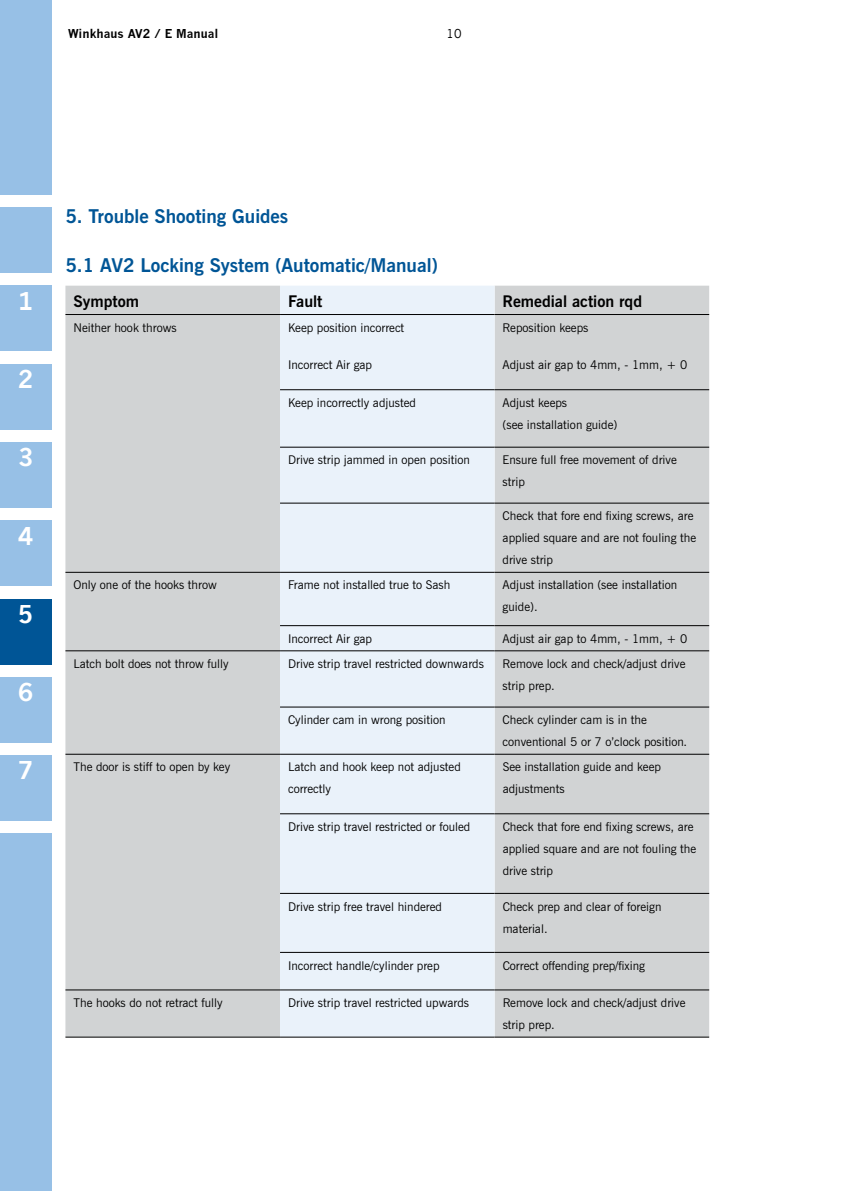
<style>
.page{position:relative;width:842px;height:1191px;background:#fff}
.page>*{position:absolute;margin:0;border:0;box-sizing:border-box;transform-origin:0 0}
.t1{font:700 24px "News Gothic";color:#fff}
.t2{font:700 19px "News Gothic BT";color:#005596}
.t3{font:700 16px "News Gothic BT";color:#000}
.t4{font:12px/22px "News Gothic BT";color:#000}
.t5{font:700 12px "News Gothic";color:#000}
.t6{font:12px "News Gothic";color:#000}
</style>
<div class="page">
<div style="left:0;top:0;width:51px;height:194px;background:#97c0e6"></div>
<div style="left:0;top:207px;width:51px;height:66px;background:#97c0e6"></div>
<div style="left:0;top:286px;width:51px;height:65px;background:#97c0e6"></div>
<div style="left:0;top:364px;width:51px;height:65px;background:#97c0e6"></div>
<div style="left:0;top:442px;width:51px;height:65px;background:#97c0e6"></div>
<div style="left:0;top:520px;width:51px;height:66px;background:#97c0e6"></div>
<div style="left:0;top:599px;width:51px;height:65px;background:#005596"></div>
<div style="left:0;top:755px;width:51px;height:65px;background:#97c0e6"></div>
<div style="left:0;top:833px;width:51px;height:358px;background:#97c0e6"></div>
<div style="left:0;top:677px;width:51px;height:65px;background:#97c0e6"></div>
<div style="left:65px;top:286px;width:644px;height:750px;background:#d1d3d4"></div>
<div style="left:280px;top:286px;width:215px;height:750px;background:#eaf2fa"></div>
<hr style="left:65px;top:314px;width:215px;height:1px;background:#000">
<hr style="left:280px;top:314px;width:215px;height:1px;background:#000">
<hr style="left:495px;top:314px;width:214px;height:1px;background:#000">
<hr style="left:65px;top:572px;width:215px;height:1px;background:#000">
<hr style="left:65px;top:650px;width:215px;height:1px;background:#000">
<hr style="left:65px;top:754px;width:215px;height:1px;background:#000">
<hr style="left:65px;top:989px;width:215px;height:1px;background:#000">
<hr style="left:280px;top:989px;width:215px;height:1px;background:#000">
<hr style="left:495px;top:989px;width:214px;height:1px;background:#000">
<hr style="left:65px;top:1036px;width:215px;height:1px;background:#000">
<hr style="left:280px;top:1036px;width:215px;height:1px;background:#000">
<hr style="left:495px;top:1036px;width:214px;height:1px;background:#000">
<hr style="left:280px;top:389px;width:215px;height:1px;background:#000">
<hr style="left:495px;top:389px;width:214px;height:1px;background:#000">
<hr style="left:280px;top:447px;width:215px;height:1px;background:#000">
<hr style="left:495px;top:447px;width:214px;height:1px;background:#000">
<hr style="left:280px;top:503px;width:215px;height:1px;background:#000">
<hr style="left:495px;top:503px;width:214px;height:1px;background:#000">
<hr style="left:280px;top:572px;width:215px;height:1px;background:#000">
<hr style="left:495px;top:572px;width:214px;height:1px;background:#000">
<hr style="left:280px;top:625px;width:215px;height:1px;background:#000">
<hr style="left:495px;top:625px;width:214px;height:1px;background:#000">
<hr style="left:280px;top:650px;width:215px;height:1px;background:#000">
<hr style="left:495px;top:650px;width:214px;height:1px;background:#000">
<hr style="left:280px;top:706px;width:215px;height:1px;background:#000">
<hr style="left:495px;top:706px;width:214px;height:1px;background:#000">
<hr style="left:280px;top:754px;width:215px;height:1px;background:#000">
<hr style="left:495px;top:754px;width:214px;height:1px;background:#000">
<hr style="left:280px;top:813px;width:215px;height:1px;background:#000">
<hr style="left:495px;top:813px;width:214px;height:1px;background:#000">
<hr style="left:280px;top:893px;width:215px;height:1px;background:#000">
<hr style="left:495px;top:893px;width:214px;height:1px;background:#000">
<hr style="left:280px;top:952px;width:215px;height:1px;background:#000">
<hr style="left:495px;top:952px;width:214px;height:1px;background:#000">
<p class="t5" style="left:68px;top:26px;width:152px">Winkhaus AV2 / E Manual</p>
<p class="t6" style="left:447px;top:26px;width:16px">10</p>
<h1 class="t1" style="left:18px;top:286px;width:16px">1</h1>
<h1 class="t1" style="left:18px;top:364px;width:16px">2</h1>
<h1 class="t1" style="left:18px;top:443px;width:16px">3</h1>
<h1 class="t1" style="left:18px;top:521px;width:16px">4</h1>
<h1 class="t1" style="left:18px;top:599px;width:16px">5</h1>
<h1 class="t1" style="left:18px;top:677px;width:16px">6</h1>
<h1 class="t1" style="left:18px;top:756px;width:16px">7</h1>
<h2 class="t2" style="left:65px;top:204px;width:224px">5. Trouble Shooting Guides</h2>
<h2 class="t2" style="left:65px;top:253px;width:374px">5.1 AV2 Locking System (Automatic/Manual)</h2>
<h3 class="t3" style="left:73px;top:291px;width:67px">Symptom</h3>
<h3 class="t3" style="left:288px;top:291px;width:36px">Fault</h3>
<h3 class="t3" style="left:503px;top:291px;width:141px">Remedial action rqd</h3>
<p class="t4" style="left:73px;top:316px;width:105px">Neither hook throws</p>
<p class="t4" style="left:288px;top:316px;width:118px">Keep position incorrect</p>
<p class="t4" style="left:503px;top:316px;width:87px">Reposition keeps</p>
<p class="t4" style="left:288px;top:353px;width:86px">Incorrect Air gap</p>
<p class="t4" style="left:503px;top:353px;width:186px">Adjust air gap to 4mm, - 1mm, + 0</p>
<p class="t4" style="left:288px;top:391px;width:129px">Keep incorrectly adjusted</p>
<p class="t4" style="left:503px;top:391px;width:116px">Adjust keeps<br>(see installation guide)</p>
<p class="t4" style="left:288px;top:449px;width:183px">Drive strip jammed in open position</p>
<p class="t4" style="left:503px;top:449px;width:176px">Ensure full free movement of drive strip</p>
<p class="t4" style="left:503px;top:505px;width:195px">Check that fore end fixing screws, are applied square and are not fouling the drive strip</p>
<p class="t4" style="left:73px;top:574px;width:145px">Only one of the hooks throw</p>
<p class="t4" style="left:288px;top:574px;width:164px">Frame not installed true to Sash</p>
<p class="t4" style="left:503px;top:574px;width:176px">Adjust installation (see installation guide).</p>
<p class="t4" style="left:288px;top:627px;width:86px">Incorrect Air gap</p>
<p class="t4" style="left:503px;top:627px;width:186px">Adjust air gap to 4mm, - 1mm, + 0</p>
<p class="t4" style="left:73px;top:652px;width:157px">Latch bolt does not throw fully</p>
<p class="t4" style="left:288px;top:652px;width:197px">Drive strip travel restricted downwards</p>
<p class="t4" style="left:503px;top:652px;width:184px">Remove lock and check/adjust drive strip prep.</p>
<p class="t4" style="left:288px;top:709px;width:159px">Cylinder cam in wrong position</p>
<p class="t4" style="left:503px;top:709px;width:186px">Check cylinder cam is in the conventional 5 or 7 o’clock position.</p>
<p class="t4" style="left:73px;top:756px;width:158px">The door is stiff to open by key</p>
<p class="t4" style="left:288px;top:756px;width:174px">Latch and hook keep not adjusted correctly</p>
<p class="t4" style="left:503px;top:756px;width:160px">See installation guide and keep adjustments</p>
<p class="t4" style="left:288px;top:815px;width:184px">Drive strip travel restricted or fouled</p>
<p class="t4" style="left:503px;top:815px;width:195px">Check that fore end fixing screws, are applied square and are not fouling the drive strip</p>
<p class="t4" style="left:288px;top:895px;width:155px">Drive strip free travel hindered</p>
<p class="t4" style="left:503px;top:895px;width:160px">Check prep and clear of foreign material.</p>
<p class="t4" style="left:288px;top:954px;width:153px">Incorrect handle/cylinder prep</p>
<p class="t4" style="left:503px;top:954px;width:144px">Correct offending prep/fixing</p>
<p class="t4" style="left:73px;top:991px;width:151px">The hooks do not retract fully</p>
<p class="t4" style="left:288px;top:991px;width:183px">Drive strip travel restricted upwards</p>
<p class="t4" style="left:503px;top:991px;width:184px">Remove lock and check/adjust drive strip prep.</p>
</div>
